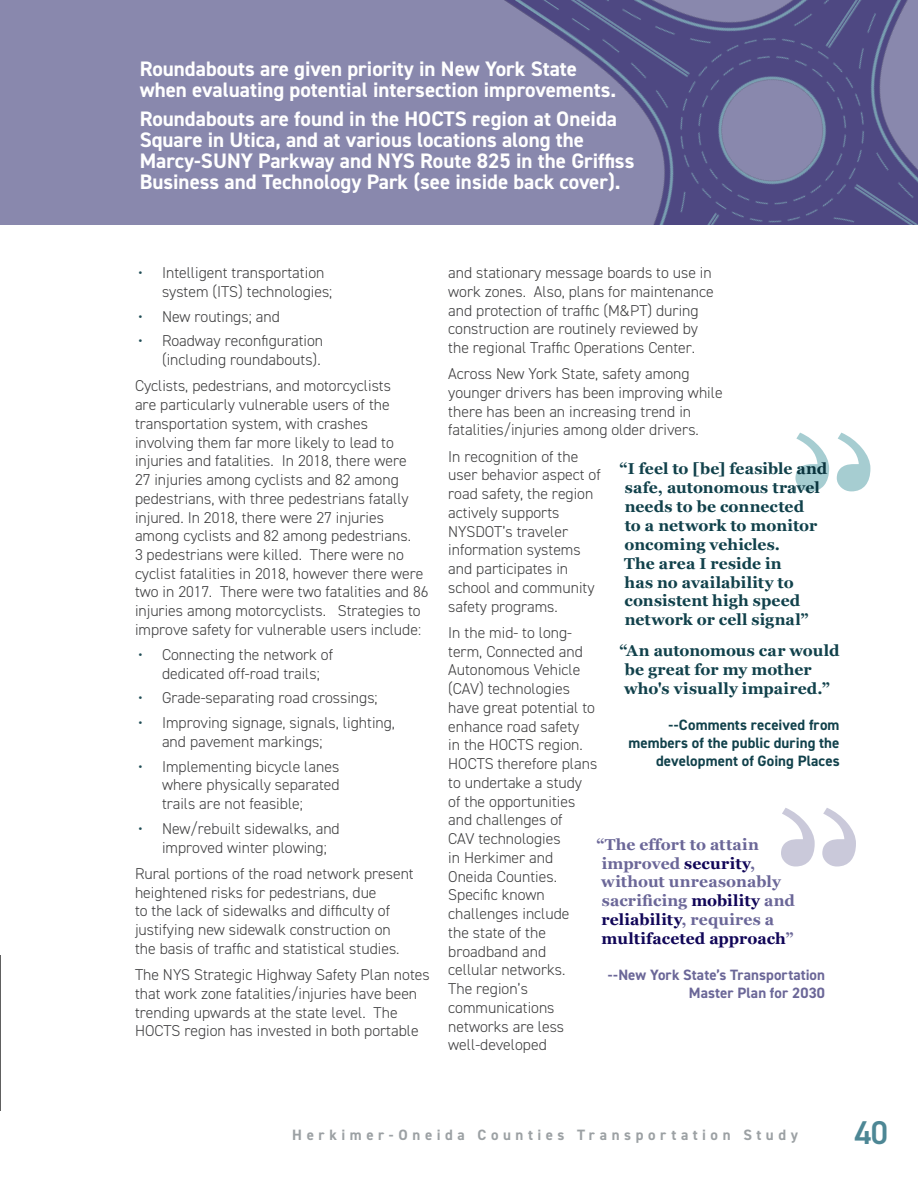
<style>
.page{position:relative;width:918px;height:1188px;background:#fff}
.page>*{position:absolute;margin:0;border:0;box-sizing:border-box;transform-origin:0 0}
.t1{font:600 33px "DIN2014";color:#4d8795}
.Standout1_White{font:700 21px/21px "DIN2014";color:#fff}
.Body1{font:300 15.75px/18.8px "DIN2014";color:#3e3e3f}
.Quote1_10_5pt{font:700 15.75px/18.9px "Georgia";color:#11414b}
.Quote1_10_5pt-2{font:700 15.75px/18.9px "Georgia";letter-spacing:.01em;color:#6b6798}
.Qoute1Cred_10pt{font:700 15px/18px "DIN2014";letter-spacing:.005em;color:#11414b;text-align:right}
.Qoute1Cred_10pt-2{font:700 15px/18px "DIN2014";letter-spacing:.005em;color:#6b6798;text-align:right}
.t2{font:700 15px "DIN2014";letter-spacing:.305em;color:#9ca1a4}
.s1{color:#204d55}
.s2{color:#110658}
</style>
<div class="page">
<svg style="left:795px;top:433px;width:75px;height:58px"></svg>
<svg style="left:781px;top:808px;width:75px;height:59px"></svg>
<div style="left:0;top:0;width:918px;height:225px;background:#8988ad"></div>
<img style="left:504px;top:0;width:414px;height:225px">
<img style="left:0;top:956px;width:1px;height:154px">
<p class="Standout1_White" style="left:140px;top:58px;width:478px">Roundabouts are given priority in New York State when evaluating potential intersection improvements.</p>
<p class="Standout1_White" style="left:140px;top:108px;width:496px">Roundabouts are found in the HOCTS region at Oneida Square in Utica, and at various locations along the Marcy-SUNY Parkway and NYS Route 825 in the Griffiss Business and Technology Park (see inside back cover).</p>
<p class="Body1" style="left:162px;top:263px;width:172px;text-indent:-24px"><span class="s1">•</span> Intelligent transportation system (ITS) technologies;</p>
<p class="Body1" style="left:138px;top:307px;width:143px"><span class="s1">•</span> New routings; and</p>
<p class="Body1" style="left:138px;top:332px;width:187px;text-align:right"><span class="s1">•</span> Roadway reconfiguration (including roundabouts).</p>
<p class="Body1" style="left:135px;top:377px;width:295px">Cyclists, pedestrians, and motorcyclists<br>are particularly vulnerable users of the transportation system, with crashes involving them far more likely to lead to injuries and fatalities. In 2018, there were<br>27 injuries among cyclists and 82 among pedestrians, with three pedestrians fatally injured. In 2018, there were 27 injuries among cyclists and 82 among pedestrians.<br>3 pedestrians were killed. There were no cyclist fatalities in 2018, however there were two in 2017. There were two fatalities and 86 injuries among motorcyclists. Strategies to improve safety for vulnerable users include:</p>
<p class="Body1" style="left:162px;top:645px;width:173px;text-indent:-24px"><span class="s1">•</span> Connecting the network of dedicated off-road trails;</p>
<p class="Body1" style="left:138px;top:689px;width:241px"><span class="s1">•</span> Grade-separating road crossings;</p>
<p class="Body1" style="left:162px;top:713px;width:235px;text-indent:-24px"><span class="s1">•</span> Improving signage, signals, lighting, and pavement markings;</p>
<p class="Body1" style="left:162px;top:757px;width:179px;text-align:justify;text-indent:-24px"><span class="s1">•</span> Implementing bicycle lanes where physically separated trails are not feasible;</p>
<p class="Body1" style="left:162px;top:819px;width:179px;text-indent:-24px"><span class="s1">•</span> New/rebuilt sidewalks, and improved winter plowing;</p>
<p class="Body1" style="left:135px;top:864px;width:280px">Rural portions of the road network present heightened risks for pedestrians, due<br>to the lack of sidewalks and difficulty of justifying new sidewalk construction on the basis of traffic and statistical studies.</p>
<p class="Body1" style="left:135px;top:965px;width:296px">The NYS Strategic Highway Safety Plan notes that work zone fatalities/injuries have been trending upwards at the state level. The HOCTS region has invested in both portable</p>
<p class="Body1" style="left:448px;top:263px;width:267px">and stationary message boards to use in work zones. Also, plans for maintenance and protection of traffic (M&amp;PT) during construction are routinely reviewed by the regional Traffic Operations Center.</p>
<p class="Body1" style="left:448px;top:364px;width:276px">Across New York State, safety among younger drivers has been improving while there has been an increasing trend in fatalities/injuries among older drivers.</p>
<p class="Body1" style="left:448px;top:447px;width:154px">In recognition of the user behavior aspect of road safety, the region actively supports<br>NYSDOT’s traveler information systems and participates in school and community safety programs.</p>
<p class="Body1" style="left:448px;top:623px;width:151px">In the mid- to long&shy;term, Connected and<br>Autonomous Vehicle (CAV) technologies have great potential to enhance road safety<br>in the HOCTS region.<br>HOCTS therefore plans to undertake a study of the opportunities and challenges of<br>CAV technologies<br>in Herkimer and<br>Oneida Counties.<br>Specific known challenges include<br>the state of the broadband and cellular networks.<br>The region’s communications networks are less well-developed</p>
<p class="Quote1_10_5pt" style="left:620px;top:458px;width:209px">“I feel to [be] feasible and safe, autonomous travel needs to be connected<br>to a network to monitor oncoming vehicles.<br>The area I reside in<br>has no availability to consistent high speed network or cell signal”</p>
<p class="Quote1_10_5pt" style="left:620px;top:641px;width:222px">“An autonomous car would be great for my mother who's visually impaired.”</p>
<p class="Qoute1Cred_10pt" style="left:628px;top:716px;width:213px">--Comments received from members of the public during the development of Going Places</p>
<p class="Quote1_10_5pt-2" style="left:597px;top:834px;width:200px">“The effort to attain improved <span class="s2">security</span>, without unreasonably sacrificing <span class="s2">mobility</span> and <span class="s2">reliability</span>, requires a <span class="s2">multifaceted approach</span>”</p>
<p class="Qoute1Cred_10pt-2" style="left:608px;top:966px;width:219px">--New York State’s Transportation<br>Master Plan for 2030</p>
<p class="t2" style="left:292px;top:1125px;width:507px">Herkimer-Oneida Counties Transportation Study</p>
<h1 class="t1" style="left:855px;top:1111px;width:35px">40</h1>
</div>
